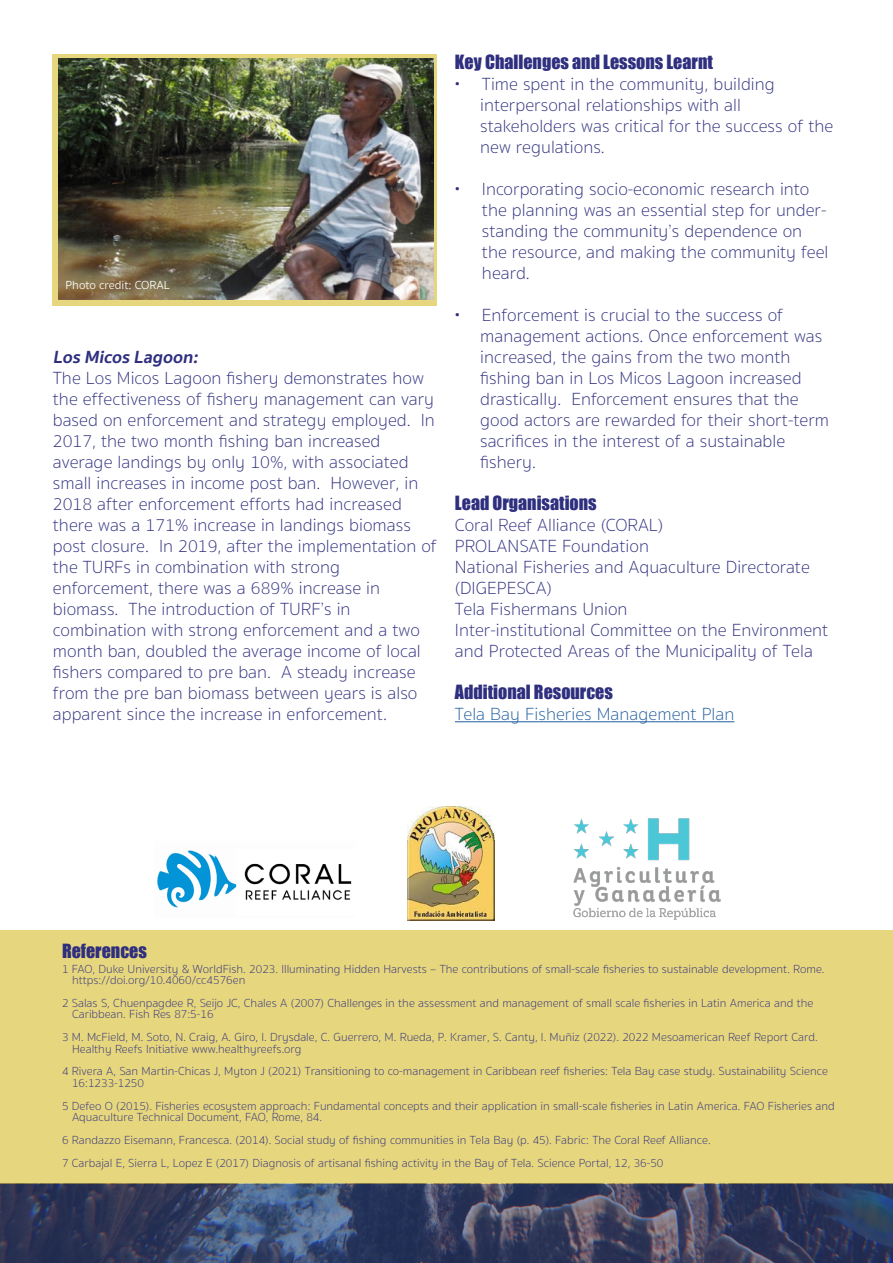
<style>
.page{position:relative;width:893px;height:1263px;background:#fff}
.page>*{position:absolute;margin:0;border:0;box-sizing:border-box;transform-origin:0 0}
.t1{font:100 18px/21px "Sukhumvit Set";color:#2f2f7f}
.t2{font:18px "Impact";color:#2f2f7f}
.t3{font:100 18px "Sukhumvit Set";color:#215e9e}
.t4{font:italic 700 18px "Sukhumvit Set";color:#2f2f7f}
.t5{font:100 12px/11.4px "Sukhumvit Set";color:#2f2f7f}
.t6{font:300 12px "Sukhumvit Set";color:#fff}
</style>
<div class="page">
<div style="left:53px;top:54px;width:384px;height:252px;background:#e6d67d"></div>
<div style="left:0;top:930px;width:893px;height:254px;background:#e6d67d"></div>
<hr style="left:455px;top:721px;width:279px;height:1px;background:#215e9e">
<img style="left:59px;top:58px;width:375px;height:241px">
<img style="left:157px;top:850px;width:195px;height:58px">
<img style="left:408px;top:806px;width:86px;height:115px">
<img style="left:0;top:1184px;width:893px;height:79px">
<img style="left:573px;top:818px;width:148px;height:102px">
<p class="t6" style="left:66px;top:276px;width:106px">Photo credit: CORAL</p>
<p class="t4" style="left:53px;top:343px;width:151px">LosMicosLagoon:</p>
<p class="t1" style="left:53px;top:368px;width:385px">The Los Micos Lagoon fishery demonstrates how the effectiveness of fishery management can vary based on enforcement and strategy employed. In 2017, the two month fishing ban increased average landings by only 10%, with associated small increases in income post ban. However, in 2018 after enforcement efforts had increased there was a 171% increase in landings biomass post closure. In 2019, after the implementation of the TURFs in combination with strong enforcement, there was a 689% increase in biomass. The introduction of TURF’s in combination with strong enforcement and a two month ban, doubled the average income of local fishers compared to pre ban. A steady increase from the pre ban biomass between years is also apparent since the increase in enforcement.</p>
<p class="t2" style="left:455px;top:48px;width:259px">Key Challenges and Lessons Learnt</p>
<p class="t1" style="left:480px;top:74px;width:355px;text-indent:-25px">• Time spent in the community, building interpersonal relationships with all stakeholders was critical for the success of the new regulations.</p>
<p class="t1" style="left:482px;top:179px;width:348px;text-indent:-27px">• Incorporating socio-economic research into the planning was an essential step for under&shy;standing the community’s dependence on the resource, and making the community feel heard.</p>
<p class="t1" style="left:480px;top:305px;width:350px;text-indent:-25px">• Enforcement is crucial to the success of management actions. Once enforcement was increased, the gains from the two month fishing ban in Los Micos Lagoon increased drastically. Enforcement ensures that the good actors are rewarded for their short-term sacrifices in the interest of a sustainable fishery.</p>
<p class="t2" style="left:455px;top:489px;width:143px">Lead Organisations</p>
<p class="t1" style="left:455px;top:515px;width:375px">Coral Reef Alliance (CORAL)<br>PROLANSATE Foundation<br>National Fisheries and Aquaculture Directorate (DIGEPESCA)<br>Tela Fishermans Union<br>Inter-institutional Committee on the Environment and Protected Areas of the Municipality of Tela</p>
<p class="t2" style="left:455px;top:678px;width:160px">Additional Resources</p>
<p class="t3" style="left:455px;top:702px;width:281px">Tela Bay Fisheries Management Plan</p>
<p class="t2" style="left:62px;top:937px;width:86px">References</p>
<p class="t5" style="left:72px;top:963px;width:754px;text-indent:-10px">1 FAO, Duke University &amp; WorldFish. 2023. Illuminating Hidden Harvests – The contributions of small-scale fisheries to sustainable development. Rome. https://doi.org/10.4060/cc4576en</p>
<p class="t5" style="left:72px;top:997px;width:743px;text-indent:-10px">2 Salas S, Chuenpagdee R, Seijo JC, Chales A (2007) Challenges in the assessment and management of small scale fisheries in Latin America and the<br>Caribbean. Fish Res 87:5-16</p>
<p class="t5" style="left:72px;top:1032px;width:747px;text-indent:-10px">3 M. McField, M. Soto, N. Craig, A. Giro, I. Drysdale, C. Guerrero, M. Rueda, P. Kramer, S. Canty, I. Muñiz (2022). 2022 Mesoamerican Reef Report Card.<br>Healthy Reefs Initiative www.healthyreefs.org</p>
<p class="t5" style="left:72px;top:1066px;width:757px;text-indent:-10px">4 Rivera A, San Martin-Chicas J, Myton J (2021) Transitioning to co-management in Caribbean reef fisheries: Tela Bay case study. Sustainability Science<br>16:1233-1250</p>
<p class="t5" style="left:72px;top:1100px;width:764px;text-indent:-10px">5 Defeo O (2015). Fisheries ecosystem approach: Fundamental concepts and their application in small-scale fisheries in Latin America. FAO Fisheries and<br>Aquaculture Technical Document, FAO, Rome, 84.</p>
<p class="t5" style="left:62px;top:1129px;width:650px;line-height:22.8px">6 Randazzo Eisemann, Francesca. (2014). Social study of fishing communities in Tela Bay (p. 45). Fabric: The Coral Reef Alliance.<br>7 Carbajal E, Sierra L, Lopez E (2017) Diagnosis of artisanal fishing activity in the Bay of Tela. Science Portal, 12, 36-50</p>
</div>
